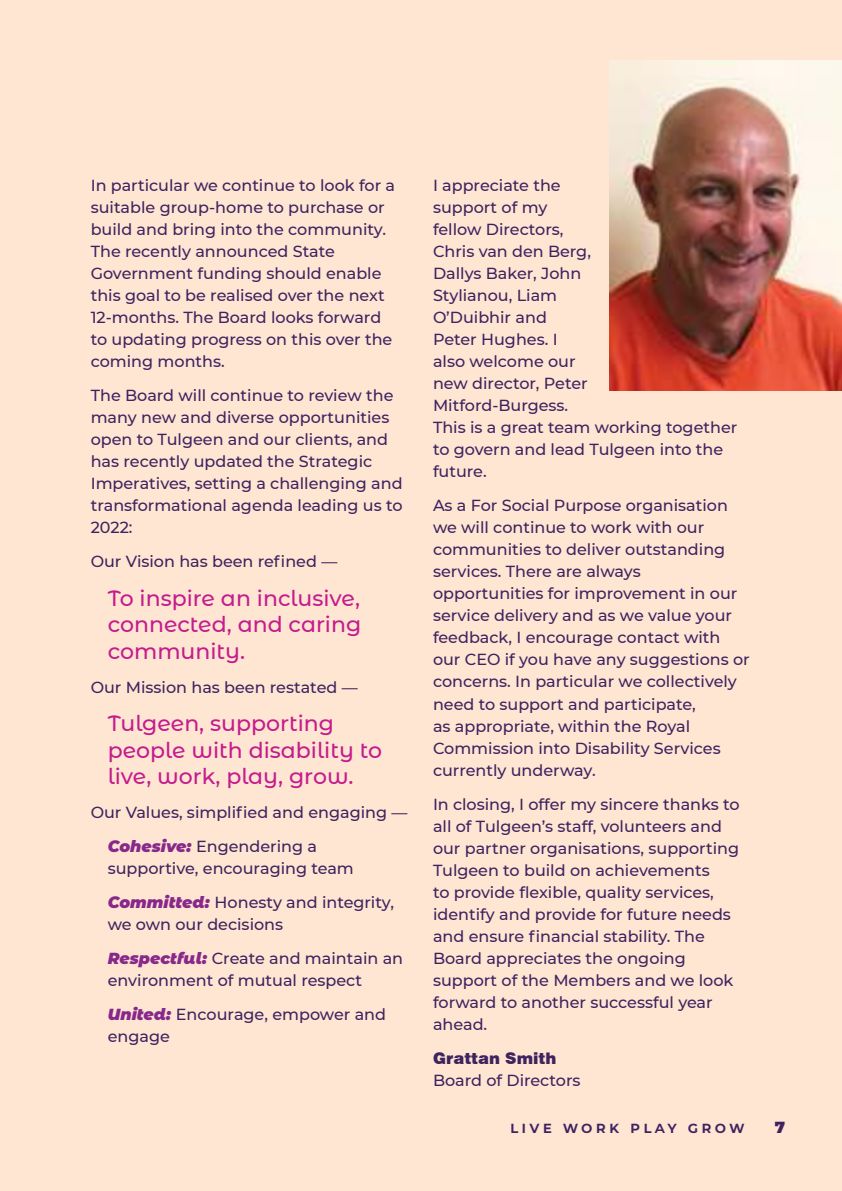
<style>
.page{position:relative;width:842px;height:1191px;background:#fee6d3}
.page>*{position:absolute;margin:0;border:0;box-sizing:border-box;transform-origin:0 0}
.t1{font:500 22px/26.4px "Montserrat Alternates";color:#c51c8d;text-align:justify}
.t2{font:500 16px/22px "Montserrat";color:#3f235f}
.t3{font:600 16px "Montserrat";letter-spacing:.2em;color:#3f235f}
.t4{font:900 16px "Swiss 721 BT";color:#3f235f}
.t5{font:900 16px "Montserrat Alternates";color:#3f235f}
.s1{font-family:"Montserrat Alternates";font-weight:900;font-style:italic;color:#88288b}
</style>
<div class="page">
<img style="left:609px;top:61px;width:233px;height:329px">
<p class="t2" style="left:91px;top:174px;width:306px">In particular we continue to look for a suitable group-home to purchase or build and bring into the community.<br>The recently announced State<br>Government funding should enable this goal to be realised over the next<br>12-months. The Board looks forward to updating progress on this over the coming months.</p>
<p class="t2" style="left:91px;top:384px;width:313px">The Board will continue to review the many new and diverse opportunities open to Tulgeen and our clients, and has recently updated the Strategic<br>Imperatives, setting a challenging and transformational agenda leading us to<br>2022:</p>
<p class="t2" style="left:91px;top:550px;width:248px">Our Vision has been refined —</p>
<h1 class="t1" style="left:108px;top:586px;width:255px">To inspire an inclusive, connected, and caring community.</h1>
<p class="t2" style="left:91px;top:675px;width:268px">Our Mission has been restated —</p>
<h1 class="t1" style="left:108px;top:712px;width:276px;text-align:left">Tulgeen, supporting people with disability to live, work, play, grow.</h1>
<p class="t2" style="left:108px;top:794px;width:301px;line-height:34px;text-indent:-17px">Our Values, simplified and engaging —<br><span class="s1">Cohesive:</span> Engendering a</p>
<p class="t2" style="left:108px;top:852px;width:288px;line-height:34px">supportive, encouraging team<br><span class="s1">Committed:</span> Honesty and integrity,</p>
<p class="t2" style="left:108px;top:906px;width:297px;line-height:34px">we own our decisions<br><span class="s1">Respectful:</span> Create and maintain an</p>
<p class="t2" style="left:108px;top:964px;width:280px;line-height:34px">environment of mutual respect<br><span class="s1">United:</span> Encourage, empower and</p>
<p class="t2" style="left:108px;top:1026px;width:64px">engage</p>
<p class="t2" style="left:433px;top:175px;width:306px">I appreciate the<br>support of my<br>fellow Directors,<br>Chris van den Berg,<br>Dallys Baker, John<br>Stylianou, Liam<br>O’Duibhir and<br>Peter Hughes. I<br>also welcome our<br>new director, Peter<br>Mitford-Burgess.<br>This is a great team working together to govern and lead Tulgeen into the future.</p>
<p class="t2" style="left:433px;top:495px;width:318px">As a For Social Purpose organisation we will continue to work with our communities to deliver outstanding services. There are always opportunities for improvement in our service delivery and as we value your feedback, I encourage contact with our CEO if you have any suggestions or concerns. In particular we collectively need to support and participate,<br>as appropriate, within the Royal Commission into Disability Services currently underway.</p>
<p class="t2" style="left:433px;top:793px;width:308px">In closing, I offer my sincere thanks to all of Tulgeen’s staff, volunteers and our partner organisations, supporting Tulgeen to build on achievements<br>to provide flexible, quality services, identify and provide for future needs and ensure financial stability. The Board appreciates the ongoing support of the Members and we look forward to another successful year ahead.</p>
<p class="t4" style="left:433px;top:1051px;width:125px">Grattan Smith</p>
<p class="t2" style="left:433px;top:1069px;width:149px">Board of Directors</p>
<p class="t3" style="left:510px;top:1115px;width:236px">live work play grow</p>
<p class="t5" style="left:775px;top:1120px;width:12px">7</p>
</div>
